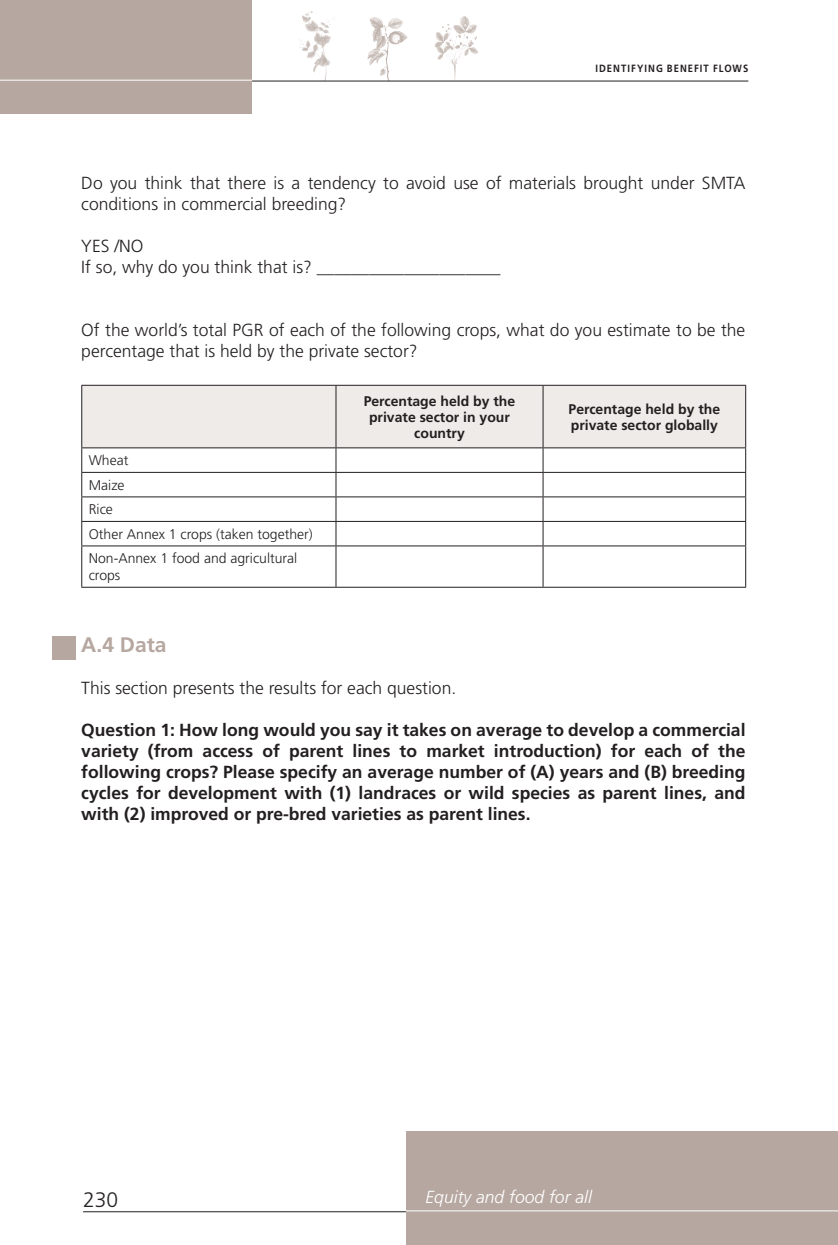
<style>
.page{position:relative;width:838px;height:1245px;background:#fff}
.page>*{position:absolute;margin:0;border:0;box-sizing:border-box;transform-origin:0 0}
.t1{font:700 21px "Frutiger LT Std";color:#b6a7a0}
.t2{font:300 21px "Frutiger LT Std";color:#231f20}
.t3{font:700 17.5px/21px "Frutiger LT Std";color:#231f20;text-align:justify}
.t4{font:300 17.5px/21px "Frutiger LT Std";color:#231f20}
.t5{font:italic 300 17.5px "Frutiger LT Std";color:#fff}
.t6{font:700 14px/16.1px "Frutiger LT Std";color:#231f20;text-align:center}
.t7{font:300 14px/24.5px "Frutiger LT Std";color:#231f20}
.t8{font:700 10.5px "Frutiger LT Std";letter-spacing:.11em;color:#231f20;scale:.9 1}
</style>
<div class="page">
<img style="left:302px;top:11px;width:22px;height:45px">
<img style="left:367px;top:17px;width:40px;height:64px">
<img style="left:441px;top:17px;width:22px;height:25px">
<div style="left:0;top:0;width:252px;height:113px;background:#b6a7a0"></div>
<hr style="left:252px;top:81px;width:496px;height:1px;background:#231f20">
<hr style="left:0;top:80px;width:252px;height:1px;background:#fff">
<div style="left:406px;top:1131px;width:431px;height:113px;background:#b6a7a0"></div>
<hr style="left:406px;top:1210px;width:431px;height:1px;background:#fff">
<hr style="left:83px;top:1211px;width:323px;height:1px;background:#231f20">
<div style="left:82px;top:386px;width:663px;height:61px;background:#eeebe9"></div>
<hr style="left:81px;top:385px;width:255px;height:1px;background:#231f20">
<hr style="left:81px;top:385px;width:1px;height:62px;background:#231f20">
<hr style="left:336px;top:385px;width:207px;height:1px;background:#231f20">
<hr style="left:335px;top:385px;width:1px;height:62px;background:#231f20">
<hr style="left:543px;top:385px;width:203px;height:1px;background:#231f20">
<hr style="left:542px;top:385px;width:1px;height:62px;background:#231f20">
<hr style="left:745px;top:385px;width:1px;height:62px;background:#231f20">
<hr style="left:81px;top:447px;width:255px;height:1px;background:#231f20">
<hr style="left:336px;top:447px;width:207px;height:1px;background:#231f20">
<hr style="left:543px;top:447px;width:203px;height:1px;background:#231f20">
<hr style="left:81px;top:472px;width:255px;height:1px;background:#231f20">
<hr style="left:336px;top:472px;width:207px;height:1px;background:#231f20">
<hr style="left:543px;top:472px;width:203px;height:1px;background:#231f20">
<hr style="left:81px;top:496px;width:255px;height:1px;background:#231f20">
<hr style="left:336px;top:496px;width:207px;height:1px;background:#231f20">
<hr style="left:543px;top:496px;width:203px;height:1px;background:#231f20">
<hr style="left:81px;top:521px;width:255px;height:1px;background:#231f20">
<svg style="left:81px;top:448px;width:1px;height:97px"></svg>
<hr style="left:336px;top:521px;width:207px;height:1px;background:#231f20">
<svg style="left:335px;top:448px;width:1px;height:97px"></svg>
<hr style="left:543px;top:521px;width:203px;height:1px;background:#231f20">
<svg style="left:542px;top:448px;width:1px;height:97px"></svg>
<svg style="left:745px;top:448px;width:1px;height:97px"></svg>
<hr style="left:81px;top:545px;width:255px;height:1px;background:#231f20">
<hr style="left:81px;top:546px;width:1px;height:40px;background:#231f20">
<hr style="left:336px;top:545px;width:207px;height:1px;background:#231f20">
<hr style="left:335px;top:546px;width:1px;height:40px;background:#231f20">
<hr style="left:543px;top:545px;width:203px;height:1px;background:#231f20">
<hr style="left:542px;top:546px;width:1px;height:40px;background:#231f20">
<hr style="left:745px;top:546px;width:1px;height:40px;background:#231f20">
<hr style="left:81px;top:586px;width:255px;height:1px;background:#231f20">
<hr style="left:336px;top:586px;width:207px;height:1px;background:#231f20">
<hr style="left:543px;top:586px;width:203px;height:1px;background:#231f20">
<div style="left:52px;top:636px;width:23px;height:23px;background:#b6a7a0"></div>
<p class="t8" style="left:595px;top:62px;width:170px">Identifying Benefit Flows</p>
<p class="t4" style="left:81px;top:172px;width:665px">Do you think that there is a tendency to avoid use of materials brought under SMTA conditions in commercial breeding?</p>
<p class="t4" style="left:81px;top:235px;width:421px">YES /NO<br>If so, why do you think that is? _____________________</p>
<p class="t4" style="left:81px;top:319px;width:665px">Of the world’s total PGR of each of the following crops, what do you estimate to be the percentage that is held by the private sector?</p>
<p class="t6" style="left:364px;top:393px;width:153px">Percentage held by the private sector in your country</p>
<p class="t6" style="left:568px;top:401px;width:153px;text-align:left">Percentage held by the private sector globally</p>
<p class="t7" style="left:89px;top:448px;width:225px">Wheat<br>Maize<br>Rice<br>Other Annex 1 crops (taken together)<br>Non-Annex 1 food and agricultural</p>
<p class="t7" style="left:89px;top:563px;width:33px">crops</p>
<p class="t1" style="left:81px;top:632px;width:87px">A.4 Data</p>
<p class="t4" style="left:81px;top:677px;width:376px">This section presents the results for each question.</p>
<p class="t3" style="left:81px;top:719px;width:665px">Question 1: How long would you say it takes on average to develop a commercial variety (from access of parent lines to market introduction) for each of the following crops? Please specify an average number of (A) years and (B) breeding cycles for development with (1) landraces or wild species as parent lines, and with (2) improved or pre-bred varieties as parent lines.</p>
<p class="t2" style="left:83px;top:1188px;width:37px">230</p>
<p class="t5" style="left:425px;top:1186px;width:168px">Equity and food for all</p>
</div>
